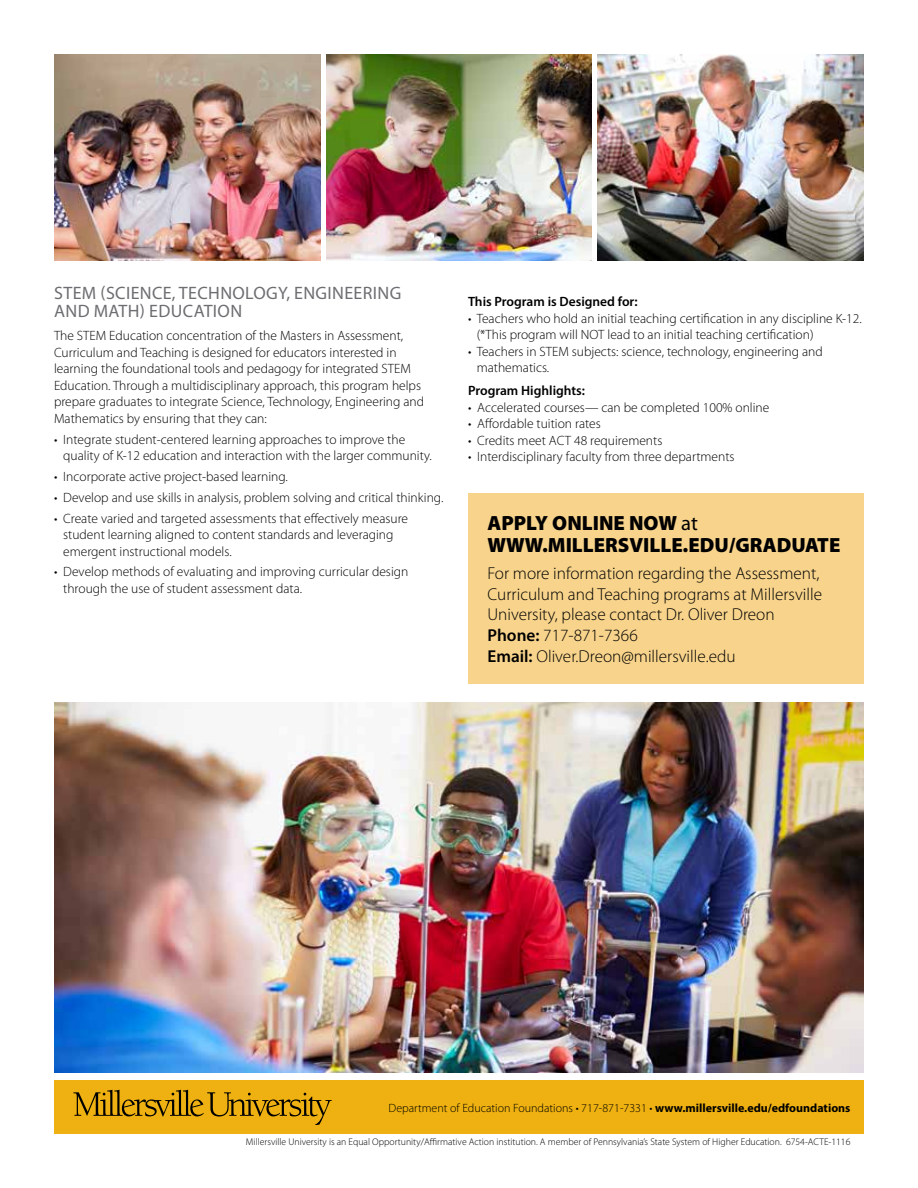
<style>
.page{position:relative;width:918px;height:1188px;background:#fff}
.page>*{position:absolute;margin:0;border:0;box-sizing:border-box;transform-origin:0 0}
.t1{font:900 20.7px/21.6px "Myriad Pro";color:#000}
.t2{font:18px/18px "Myriad Pro";letter-spacing:.02em;color:#6d6e71}
.t3{font:300 17.25px/20.7px "Myriad Pro";color:#000}
.t4{font:300 13.5px/16.5px "Myriad Pro";color:#000}
.t5{font:600 13.5px "Myriad Pro";color:#000}
.t6{font:300 12px "Myriad Pro";color:#000}
.t7{font:300 9.75px "Myriad Pro";color:#000}
.s1{font-weight:400}
.s2{font-weight:600}
.s3{font-weight:700}
</style>
<div class="page">
<div style="left:468px;top:493px;width:396px;height:191px;background:#f7d38b"></div>
<img style="left:54px;top:54px;width:266px;height:206px">
<div style="left:54px;top:1081px;width:810px;height:53px;background:#eeb111"></div>
<svg style="left:73px;top:1090px;width:259px;height:35px"></svg>
<img style="left:327px;top:54px;width:264px;height:206px">
<img style="left:598px;top:54px;width:266px;height:206px">
<img style="left:54px;top:703px;width:810px;height:369px">
<h2 class="t2" style="left:54px;top:284px;width:349px">STEM (SCIENCE, TECHNOLOGY, ENGINEERING<br>AND MATH) EDUCATION</h2>
<p class="t4" style="left:54px;top:327px;width:372px">The STEM Education concentration of the Masters in Assessment, Curriculum and Teaching is designed for educators interested in learning the foundational tools and pedagogy for integrated STEM Education. Through a multidisciplinary approach, this program helps prepare graduates to integrate Science, Technology, Engineering and Mathematics by ensuring that they can:</p>
<p class="t4" style="left:63px;top:431px;width:370px;text-indent:-9px">• Integrate student-centered learning approaches to improve the quality of K-12 education and interaction with the larger community.</p>
<p class="t4" style="left:54px;top:468px;width:235px">• Incorporate active project-based learning.</p>
<p class="t4" style="left:54px;top:489px;width:391px">• Develop and use skills in analysis, problem solving and critical thinking.</p>
<p class="t4" style="left:63px;top:510px;width:346px;text-indent:-9px">• Create varied and targeted assessments that effectively measure student learning aligned to content standards and leveraging emergent instructional models.</p>
<p class="t4" style="left:63px;top:564px;width:347px;text-indent:-9px">• Develop methods of evaluating and improving curricular design through the use of student assessment data.</p>
<p class="t5" style="left:468px;top:293px;width:171px">This Program is Designed for:</p>
<p class="t4" style="left:477px;top:310px;width:387px;text-indent:-9px">• Teachers who hold an initial teaching certification in any discipline K-12. (*This program will NOT lead to an initial teaching certification)</p>
<p class="t4" style="left:477px;top:343px;width:348px;text-indent:-9px">• Teachers in STEM subjects: science, technology, engineering and mathematics.</p>
<p class="t5" style="left:468px;top:382px;width:119px">Program Highlights:</p>
<p class="t4" style="left:468px;top:399px;width:303px">• Accelerated courses— can be completed 100% online</p>
<p class="t4" style="left:468px;top:415px;width:134px">• Affordable tuition rates</p>
<p class="t4" style="left:468px;top:432px;width:196px">• Credits meet ACT 48 requirements</p>
<p class="t4" style="left:468px;top:448px;width:268px">• Interdisciplinary faculty from three departments</p>
<h1 class="t1" style="left:488px;top:512px;width:354px">APPLY ONLINE NOW <span class="s1">at<br></span>WWW.MILLERSVILLE.EDU/GRADUATE</h1>
<p class="t3" style="left:488px;top:563px;width:336px">For more information regarding the Assessment, Curriculum and Teaching programs at Millersville University, please contact Dr. Oliver Dreon <span class="s2">Phone:</span> 717-871-7366<br><span class="s2">Email:</span> Oliver.Dreon@millersville.edu</p>
<p class="t6" style="left:389px;top:1101px;width:463px">Department of Education Foundations • 717-871-7331 • <span class="s3">www.millersville.edu/edfoundations</span></p>
<p class="t7" style="left:246px;top:1135px;width:606px">Millersville University is an Equal Opportunity/Affirmative Action institution. A member of Pennsylvania’s State System of Higher Education. 6754-ACTE-1116</p>
</div>
